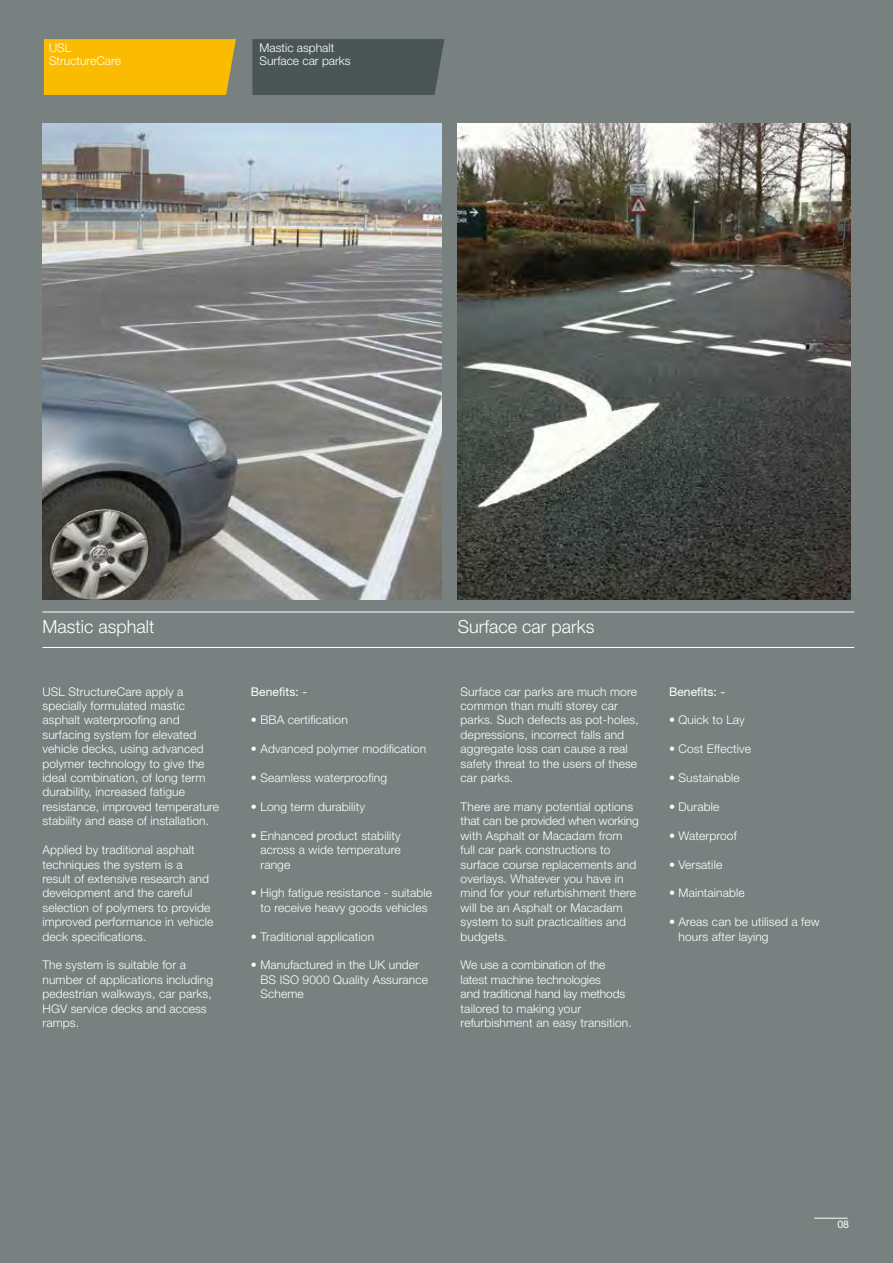
<style>
.page{position:relative;width:893px;height:1263px;background:#788180}
.page>*{position:absolute;margin:0;border:0;box-sizing:border-box;transform-origin:0 0}
.t1{font:300 18px "Helvetica Neue";color:#fff}
.t2{font:300 12px/14.4px "Helvetica Neue";letter-spacing:.01em;color:#fff}
.t3{font:300 12px/14.4px "Helvetica Neue";letter-spacing:-.01em;color:#fff}
.t4{font:12px "Helvetica Neue";letter-spacing:.01em;color:#fff}
.t5{font:10.5px "Helvetica Neue";color:#fff}
</style>
<div class="page">
<hr style="left:43px;top:611px;width:811px;height:1px;background:#fff">
<hr style="left:43px;top:647px;width:811px;height:1px;background:#fff">
<div style="left:44px;top:39px;width:192px;height:56px;background:#fabb00"></div>
<div style="left:252px;top:39px;width:192px;height:56px;background:#4a5555"></div>
<img style="left:43px;top:124px;width:399px;height:476px">
<hr style="left:814px;top:1218px;width:34px;height:1px;background:#fff">
<img style="left:458px;top:124px;width:392px;height:476px">
<p class="t2" style="left:49px;top:40px;width:73px;line-height:13.5px">USL<br>StructureCare</p>
<p class="t2" style="left:260px;top:40px;width:93px;line-height:13.5px">Mastic asphalt<br>Surface car parks</p>
<h1 class="t1" style="left:43px;top:615px;width:113px">Mastic asphalt</h1>
<p class="t2" style="left:42px;top:684px;width:178px">USL StructureCare apply a specially formulated mastic asphalt waterproofing and surfacing system for elevated vehicle decks, using advanced polymer technology to give the ideal combination, of long term durability, increased fatigue resistance, improved temperature stability and ease of installation.</p>
<p class="t2" style="left:42px;top:842px;width:172px">Applied by traditional asphalt techniques the system is a result of extensive research and development and the careful selection of polymers to provide improved performance in vehicle deck specifications.</p>
<p class="t2" style="left:42px;top:957px;width:172px">The system is suitable for a number of applications including pedestrian walkways, car parks,<br>HGV service decks and access ramps.</p>
<p class="t4" style="left:251px;top:684px;width:58px">Benefits: -</p>
<p class="t2" style="left:251px;top:713px;width:98px">• BBA certification</p>
<p class="t2" style="left:251px;top:741px;width:177px">• Advanced polymer modification</p>
<p class="t2" style="left:251px;top:770px;width:138px">• Seamless waterproofing</p>
<p class="t2" style="left:251px;top:799px;width:116px">• Long term durability</p>
<p class="t2" style="left:260px;top:828px;width:142px;text-align:justify;text-indent:-10px">• Enhanced product stability across a wide temperature range</p>
<p class="t2" style="left:251px;top:885px;width:183px;text-align:center">• High fatigue resistance - suitable to receive heavy goods vehicles</p>
<p class="t2" style="left:251px;top:929px;width:125px">• Traditional application</p>
<p class="t2" style="left:260px;top:957px;width:169px;text-indent:-10px">• Manufactured in the UK under<br>BS ISO 9000 Quality Assurance<br>Scheme</p>
<h1 class="t1" style="left:458px;top:615px;width:138px">Surface car parks</h1>
<p class="t2" style="left:461px;top:684px;width:180px">Surface car parks are much more common than multi storey car parks. Such defects as pot-holes, depressions, incorrect falls and aggregate loss can cause a real safety threat to the users of these car parks.</p>
<p class="t2" style="left:461px;top:799px;width:180px">There are many potential options that can be provided when working with Asphalt or Macadam from full car park constructions to surface course replacements and overlays. Whatever you have in mind for your refurbishment there will be an Asphalt or Macadam system to suit practicalities and budgets.</p>
<p class="t3" style="left:461px;top:957px;width:173px">We use a combination of the latest machine technologies<br>and traditional hand lay methods tailored to making your refurbishment an easy transition.</p>
<p class="t4" style="left:669px;top:684px;width:58px">Benefits: -</p>
<p class="t2" style="left:669px;top:713px;width:77px">• Quick to Lay</p>
<p class="t2" style="left:669px;top:741px;width:84px">• Cost Effective</p>
<p class="t2" style="left:669px;top:770px;width:72px">• Sustainable</p>
<p class="t2" style="left:669px;top:799px;width:52px">• Durable</p>
<p class="t2" style="left:669px;top:828px;width:69px">• Waterproof</p>
<p class="t2" style="left:669px;top:857px;width:55px">• Versatile</p>
<p class="t2" style="left:669px;top:885px;width:77px">• Maintainable</p>
<p class="t2" style="left:679px;top:914px;width:143px;text-indent:-10px">• Areas can be utilised a few hours after laying</p>
<p class="t5" style="left:837px;top:1218px;width:13px">08</p>
</div>
